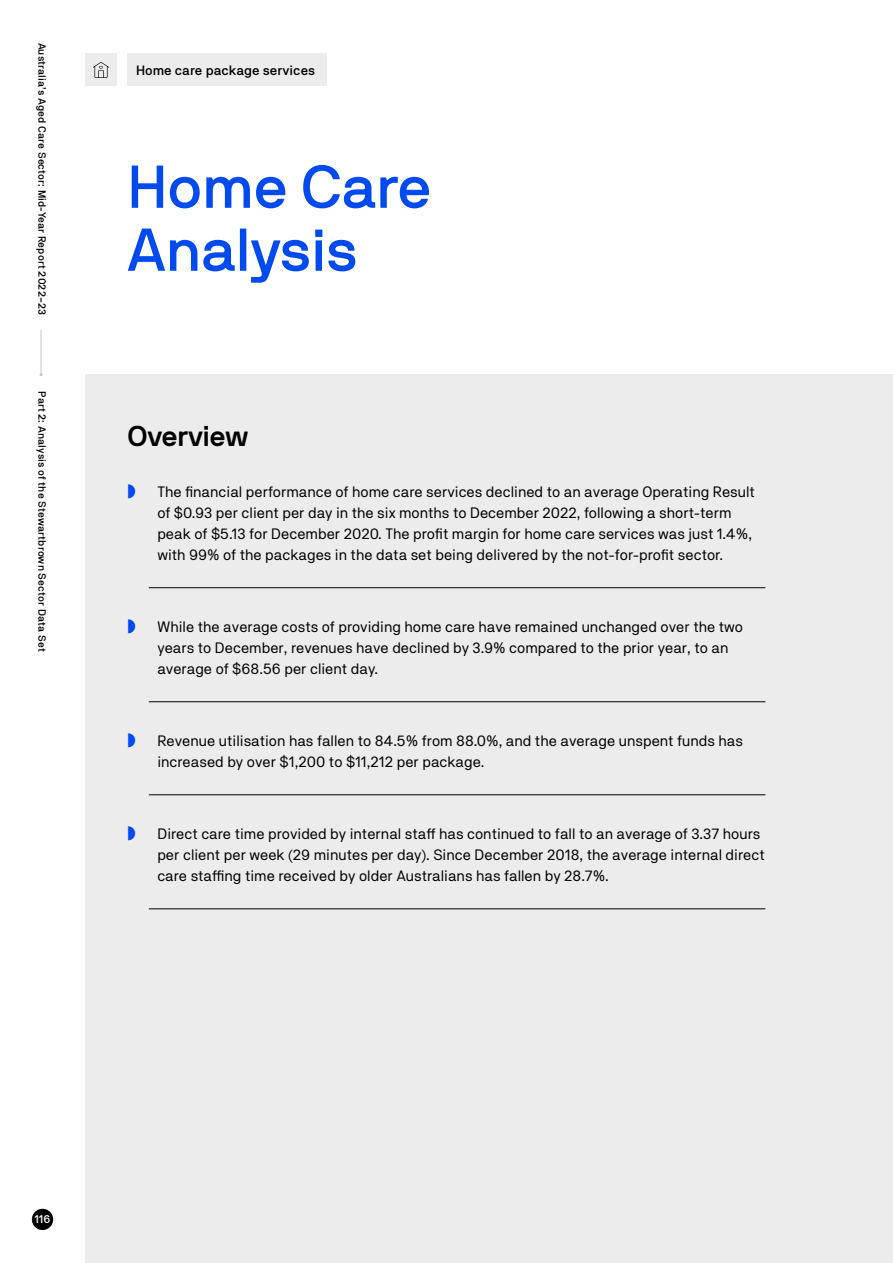
<style>
.page{position:relative;width:893px;height:1263px;background:#fff}
.page>*{position:absolute;margin:0;border:0;box-sizing:border-box;transform-origin:0 0}
.Heading_1{font:500 60px/63px "NB International Pro";letter-spacing:.01em;color:#004af0}
.Heading_2{font:700 28.5px "NB International Pro";color:#000}
.t1{font:15px/21px "NB Akademie";color:#000}
.Body_Copy{font:500 13.5px "NB Akademie";color:#000}
.t2{font:500 11.25px "NB Akademie";color:#fff}
.t3{font:500 10.5px "NB Akademie";letter-spacing:.01em;color:#000}
.s1{color:#004af0}
</style>
<div class="page">
<div style="left:85px;top:375px;width:808px;height:888px;background:#ececec"></div>
<hr style="left:149px;top:587px;width:616px;height:1px;background:#000">
<hr style="left:149px;top:701px;width:616px;height:1px;background:#000">
<hr style="left:149px;top:794px;width:616px;height:1px;background:#000">
<hr style="left:149px;top:908px;width:616px;height:1px;background:#000">
<div style="left:128px;top:53px;width:199px;height:33px;background:#ececec"></div>
<div style="left:85px;top:53px;width:32px;height:33px;background:#ececec"></div>
<svg style="left:93px;top:62px;width:16px;height:16px"></svg>
<div style="left:32px;top:1209px;width:21px;height:21px;background:#000;border-radius:50%"></div>
<hr style="left:41px;top:330px;width:1px;height:45px;background:#c6c6c6">
<p class="t3" style="left:49px;top:43px;width:274px;rotate:90deg">Australia’s Aged Care Sector: Mid-Year Report 2022–23</p>
<p class="t3" style="left:49px;top:391px;width:262px;rotate:90deg">Part 2: Analysis of the Stewartbrown Sector Data Set</p>
<p class="Body_Copy" style="left:136px;top:62px;width:181px">Home care package services</p>
<p class="Heading_1" style="left:128px;top:155px;width:305px">Home Care<br>Analysis</p>
<p class="Heading_2" style="left:128px;top:419px;width:122px">Overview</p>
<p class="t1" style="left:157px;top:481px;width:599px;text-indent:-30px"><span class="s1">◗</span> The financial performance of home care services declined to an average Operating Result of $0.93 per client per day in the six months to December 2022, following a short-term peak of $5.13 for December 2020. The profit margin for home care services was just 1.4%, with 99% of the packages in the data set being delivered by the not-for-profit sector.</p>
<p class="t1" style="left:157px;top:616px;width:587px;text-indent:-30px"><span class="s1">◗</span> While the average costs of providing home care have remained unchanged over the two years to December, revenues have declined by 3.9% compared to the prior year, to an average of $68.56 per client day.</p>
<p class="t1" style="left:157px;top:730px;width:587px;text-indent:-30px"><span class="s1">◗</span> Revenue utilisation has fallen to 84.5% from 88.0%, and the average unspent funds has increased by over $1,200 to $11,212 per package.</p>
<p class="t1" style="left:157px;top:823px;width:609px;text-indent:-30px"><span class="s1">◗</span> Direct care time provided by internal staff has continued to fall to an average of 3.37 hours per client per week (29 minutes per day). Since December 2018, the average internal direct care staffing time received by older Australians has fallen by 28.7%.</p>
<p class="t2" style="left:34px;top:1212px;width:18px">116</p>
</div>
